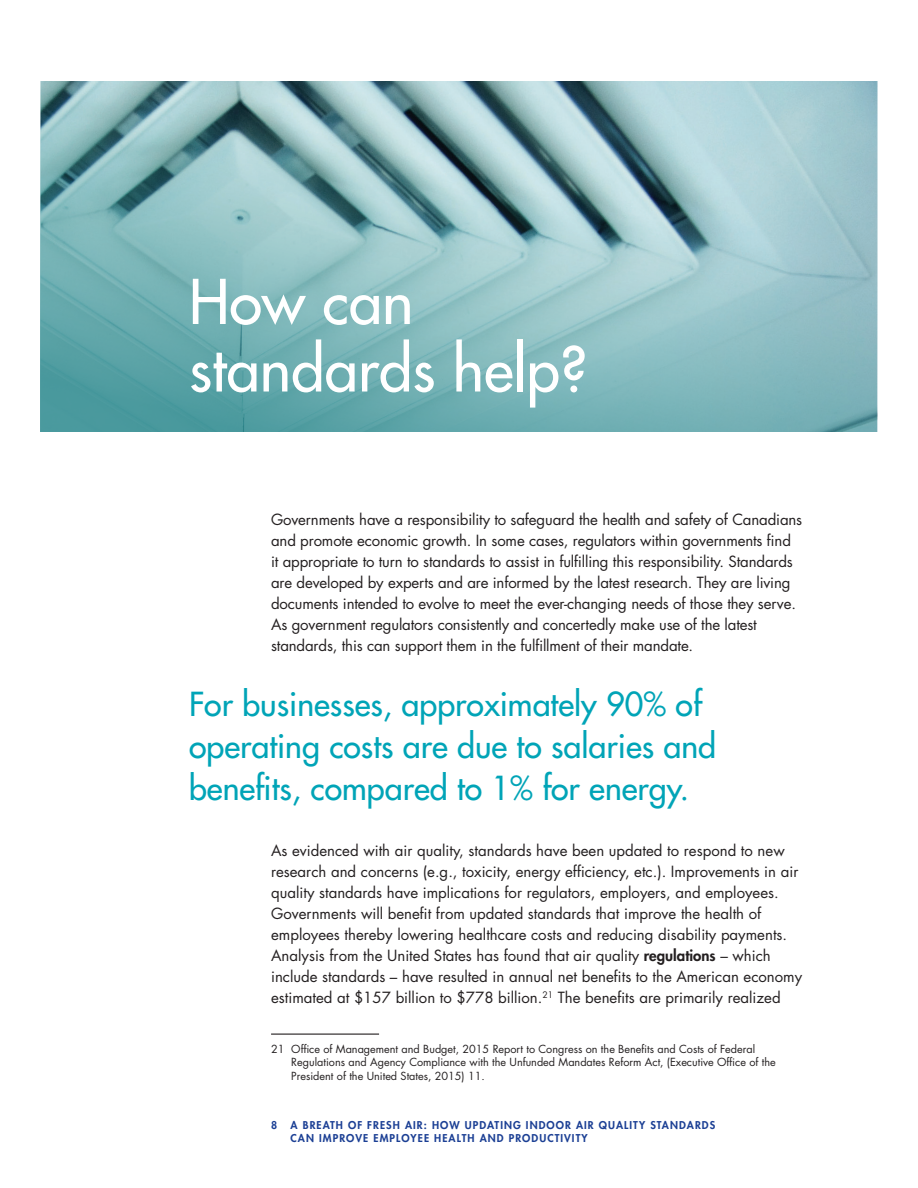
<style>
.page{position:relative;width:918px;height:1188px;background:#fff}
.page>*{position:absolute;margin:0;border:0;box-sizing:border-box;transform-origin:0 0}
.heading{font:500 60px/67.5px "Futura Std";color:#fff}
.pull_quote{font:500 32.25px/42px "Futura Std";color:#00a4b7}
.body{font:15px/21px "Futura Std";color:#231f20}
.heading-2{font:15px/21px "Futura Std";letter-spacing:-.01em;color:#231f20}
.footnote{font:10.8px/13.5px "Futura Std";color:#231f20}
.t1{font:800 10.5px/12.6px "Futura Std";letter-spacing:.1em;color:#1b3f94}
.s1{font-weight:800}
</style>
<div class="page">
<svg style="left:40px;top:81px;width:838px;height:351px;background:#87b7bb"></svg>
<hr style="left:271px;top:1034px;width:108px;height:1px;background:#231f20">
<p class="heading" style="left:189px;top:268px;width:400px">How can standards help?</p>
<p class="heading-2" style="left:271px;top:510px;width:533px">Governments have a responsibility to safeguard the health and safety of Canadians and promote economic growth. In some cases, regulators within governments find<br>it appropriate to turn to standards to assist in fulfilling this responsibility. Standards are developed by experts and are informed by the latest research. They are living documents intended to evolve to meet the ever-changing needs of those they serve.<br>As government regulators consistently and concertedly make use of the latest standards, this can support them in the fulfillment of their mandate.</p>
<p class="pull_quote" style="left:189px;top:683px;width:529px">For businesses, approximately 90% of operating costs are due to salaries and benefits, compared to 1% for energy.</p>
<p class="body" style="left:271px;top:840px;width:533px">As evidenced with air quality, standards have been updated to respond to new research and concerns (e.g., toxicity, energy efficiency, etc.). Improvements in air quality standards have implications for regulators, employers, and employees.<br>Governments will benefit from updated standards that improve the health of employees thereby lowering healthcare costs and reducing disability payments.<br>Analysis from the United States has found that air quality <span class="s1">regulations</span> – which include standards – have resulted in annual net benefits to the American economy estimated at $157 billion to $778 billion.<sup>21</sup> The benefits are primarily realized</p>
<p class="footnote" style="left:291px;top:1042px;width:486px;text-indent:-20px">21 Office of Management and Budget, 2015 Report to Congress on the Benefits and Costs of Federal<br>Regulations and Agency Compliance with the Unfunded Mandates Reform Act, (Executive Office of the<br>President of the United States, 2015) 11.</p>
<p class="t1" style="left:271px;top:1119px;width:8px">8</p>
<p class="t1" style="left:291px;top:1119px;width:426px">A BREATH OF FRESH AIR: HOW UPDATING INDOOR AIR QUALITY STANDARDS<br>CAN IMPROVE EMPLOYEE HEALTH AND PRODUCTIVITY</p>
</div>
